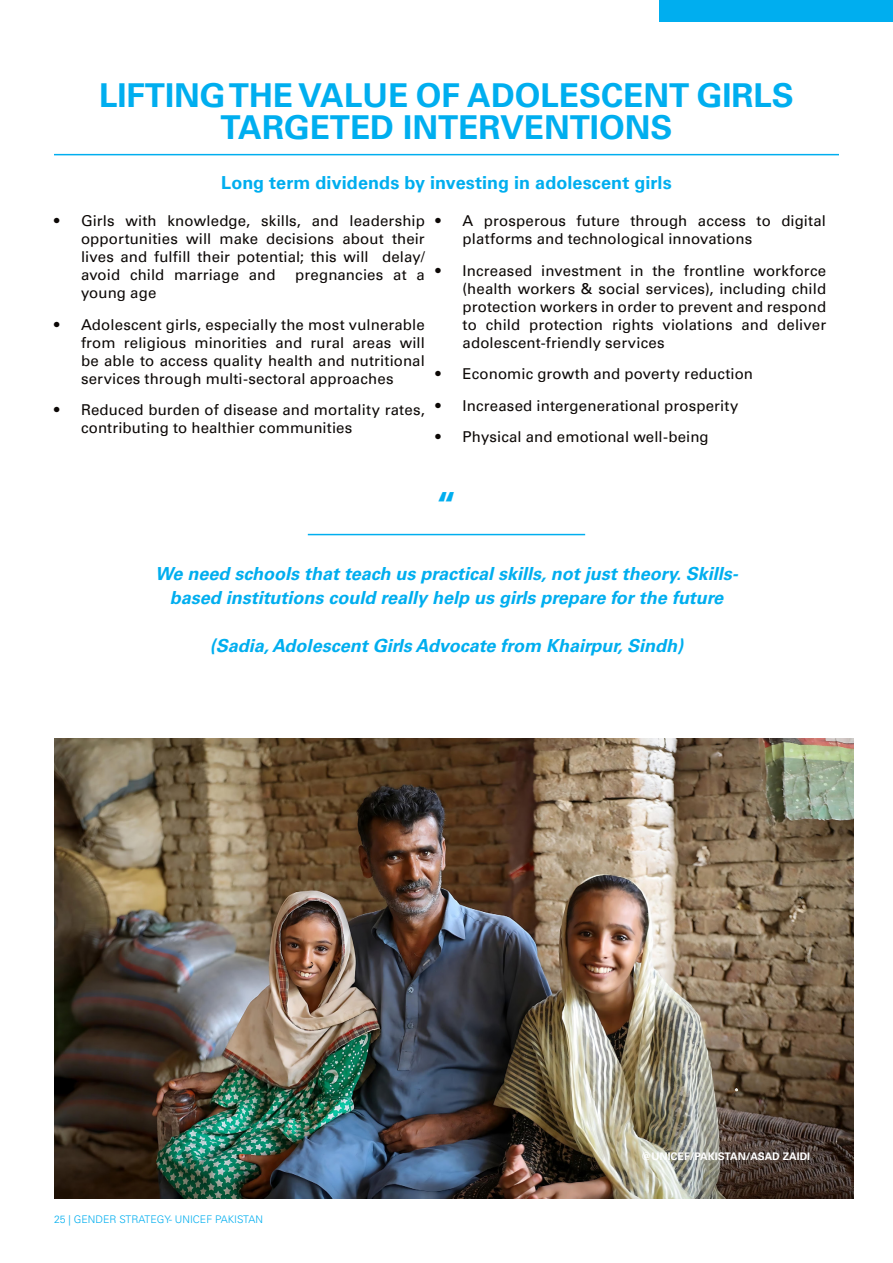
<style>
.page{position:relative;width:893px;height:1263px;background:#fff}
.page>*{position:absolute;margin:0;border:0;box-sizing:border-box;transform-origin:0 0}
.Heading{font:700 37.5px "Univers";color:#00aeef}
.Heading-2{font:700 33px/31.5px "Univers";color:#00aeef;text-align:center}
.Subheading{font:italic 700 18px/24px "Univers LT Std";color:#00aeef;text-align:center}
.Subheading-2{font:700 18px "Univers";letter-spacing:.005em;color:#00aeef}
.t1{font:15px/18px "Univers";letter-spacing:.005em;color:#0c0806;text-align:justify}
.t2{font:300 10.5px "Univers LT Std";color:#00aeef}
.t3{font:700 10.5px "Univers";color:#fff}
</style>
<div class="page">
<div style="left:660px;top:0;width:233px;height:22px;background:#00aeef"></div>
<img style="left:54px;top:738px;width:799px;height:461px">
<hr style="left:308px;top:534px;width:277px;height:1px;background:#00aeef">
<hr style="left:54px;top:154px;width:785px;height:1px;background:#00aeef">
<p class="Heading-2" style="left:99px;top:80px;width:696px">LIFTING THE VALUE OF ADOLESCENT GIRLS<br>TARGETED INTERVENTIONS</p>
<p class="Subheading-2" style="left:221px;top:172px;width:452px">Long term dividends by investing in adolescent girls</p>
<p class="t1" style="left:81px;top:212px;width:345px;text-indent:-27px">• Girls with knowledge, skills, and leadership opportunities will make decisions about their lives and fulfill their potential; this will delay/ avoid child marriage and</p>
<p class="t1" style="left:295px;top:266px;width:131px">pregnancies at a</p>
<p class="t1" style="left:81px;top:284px;width:77px">young age</p>
<p class="t1" style="left:81px;top:315px;width:345px;text-indent:-27px">• Adolescent girls, especially the most vulnerable from religious minorities and rural areas will be able to access quality health and nutritional services through multi-sectoral approaches</p>
<p class="t1" style="left:81px;top:401px;width:345px;text-indent:-27px">• Reduced burden of disease and mortality rates, contributing to healthier communities</p>
<p class="t1" style="left:463px;top:212px;width:365px;text-indent:-27px">• A prosperous future through access to digital platforms and technological innovations</p>
<p class="t1" style="left:463px;top:261px;width:365px;text-indent:-27px">• Increased investment in the frontline workforce (health workers &amp; social services), including child protection workers in order to prevent and respond to child protection rights violations and deliver adolescent-friendly services</p>
<p class="t1" style="left:436px;top:365px;width:319px">• Economic growth and poverty reduction</p>
<p class="t1" style="left:436px;top:396px;width:304px">• Increased intergenerational prosperity</p>
<p class="t1" style="left:436px;top:428px;width:275px">• Physical and emotional well-being</p>
<p class="Heading" style="left:436px;top:483px;width:22px">“</p>
<p class="Subheading" style="left:155px;top:562px;width:584px">We need schools that teach us practical skills, not just theory. Skills&shy;based institutions could really help us girls prepare for the future</p>
<p class="Subheading" style="left:210px;top:634px;width:475px">(Sadia, Adolescent Girls Advocate from Khairpur, Sindh)</p>
<p class="t2" style="left:54px;top:1213px;width:210px">25 | GENDER STRATEGY- UNICEF PAKISTAN</p>
<p class="t3" style="left:641px;top:1150px;width:171px">@UNICEF/PAKISTAN/ASAD ZAIDI</p>
</div>
